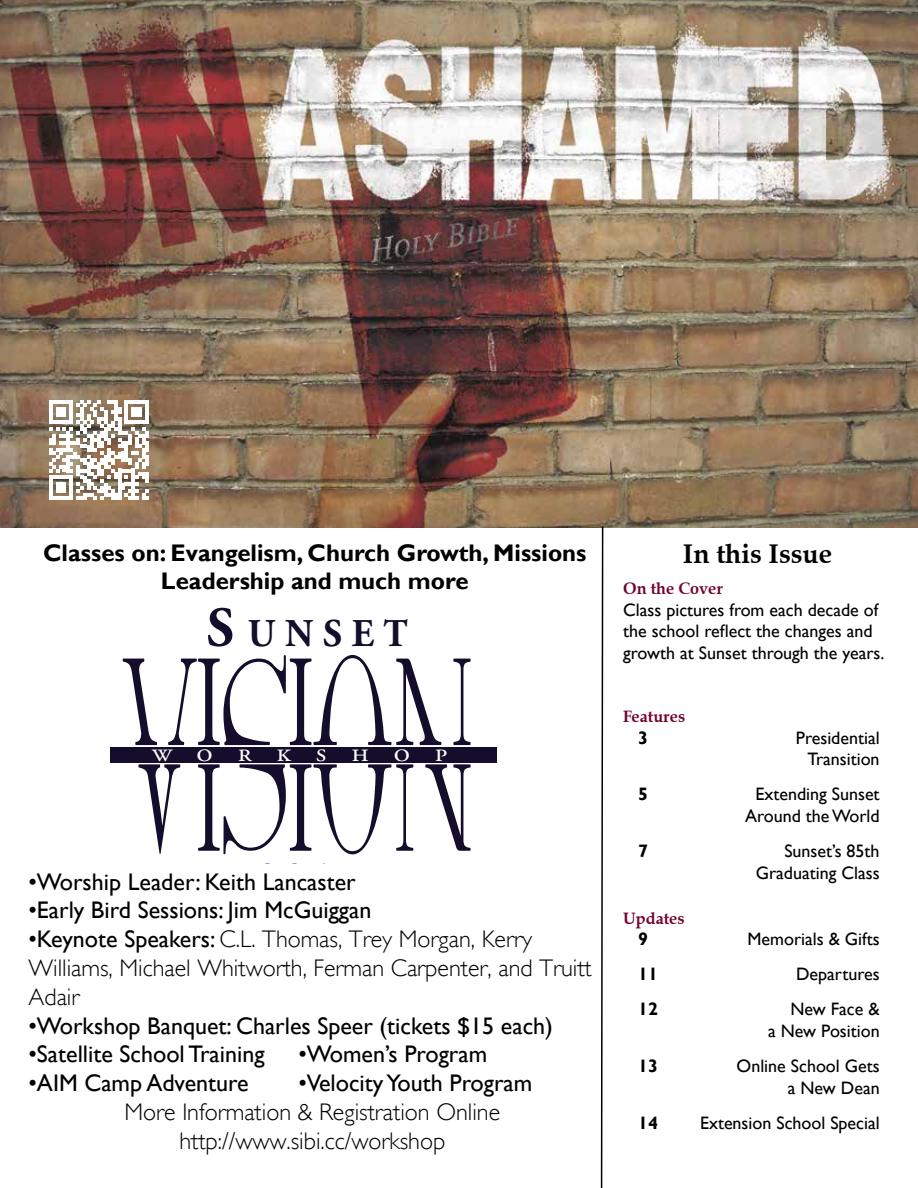
<style>
.page{position:relative;width:918px;height:1188px;background:#fff}
.page>*{position:absolute;margin:0;border:0;box-sizing:border-box;transform-origin:0 0}
.t1{font:263.7px "Via A Vis";color:#140e2c;scale:.55 1}
.t2{font:700 39.75px "Adobe Garamond Pro";color:#140e2c;scale:.96 1}
.t3{font:700 39.3px "Adobe Garamond Pro";letter-spacing:.26em;color:#140e2c;scale:.96 1}
.t4{font:700 27px "Zapf Calligraphic 801 BT";color:#000}
.t5{font:26.25px "Adobe Garamond Pro";letter-spacing:.865em;color:#fff;scale:1.1 1}
.t6{font:24px "Gill Sans";color:#000}
.t7{font:300 24px/28.8px "Gill Sans";color:#000}
.t8{font:700 24px/28.8px "Gill Sans";color:#000;text-align:center}
.t9{font:18px/21.6px "Gill Sans";color:#000;text-align:right}
.t10{font:700 18px "Gill Sans";color:#000}
.t11{font:700 16.5px "Zapf Calligraphic 801 BT";color:#72042f}
.s1{font-size:56.1px}
.s2{font-weight:400}
</style>
<div class="page">
<img style="left:0;top:0;width:918px;height:527px">
<div style="left:111px;top:747px;width:386px;height:16px;background:#140e2c"></div>
<svg style="left:600px;top:525px;width:4px;height:663px"></svg>
<svg style="left:49px;top:400px;width:100px;height:100px"></svg>
<h3 class="t8" style="left:43px;top:539px;width:545px">Classes on: Evangelism, Church Growth, Missions<br>Leadership and much more</h3>
<h3 class="t3" style="left:207px;top:610px;width:211px"><span class="s1">S</span> UNSET</h3>
<h1 class="t1" style="left:122px;top:628px;width:641px">VISION</h1>
<h3 class="t5" style="left:152px;top:737px;width:270px">workshop</h3>
<h2 class="t2" style="left:257px;top:853px;width:108px">2017</h2>
<h3 class="t6" style="left:28px;top:867px;width:329px">•Worship Leader: Keith Lancaster</h3>
<h3 class="t6" style="left:28px;top:896px;width:344px">•Early Bird Sessions: Jim McGuiggan</h3>
<h3 class="t7" style="left:28px;top:925px;width:565px"><span class="s2">•Keynote Speakers:</span> C.L. Thomas, Trey Morgan, Kerry<br>Williams, Michael Whitworth, Ferman Carpenter, and Truitt<br>Adair</h3>
<h3 class="t6" style="left:28px;top:1011px;width:526px">•Workshop Banquet: Charles Speer (tickets $15 each)</h3>
<h3 class="t6" style="left:28px;top:1040px;width:238px">•Satellite School Training</h3>
<h3 class="t6" style="left:298px;top:1040px;width:190px">•Women’s Program</h3>
<h3 class="t6" style="left:28px;top:1069px;width:222px">•AIM Camp Adventure</h3>
<h3 class="t6" style="left:298px;top:1069px;width:235px">•Velocity Youth Program</h3>
<h3 class="t7" style="left:124px;top:1097px;width:377px;text-align:center">More Information &amp; Registration Online http://www.sibi.cc/workshop</h3>
<h3 class="t4" style="left:683px;top:537px;width:151px">In this Issue</h3>
<p class="t11" style="left:623px;top:578px;width:101px">On the Cover</p>
<p class="t9" style="left:623px;top:599px;width:263px;text-align:left">Class pictures from each decade of the school reflect the changes and growth at Sunset through the years.</p>
<p class="t11" style="left:623px;top:706px;width:64px">Features</p>
<p class="t10" style="left:638px;top:727px;width:11px">3</p>
<p class="t9" style="left:796px;top:727px;width:85px">Presidential<br>Transition</p>
<p class="t10" style="left:638px;top:783px;width:11px">5</p>
<p class="t9" style="left:745px;top:784px;width:136px;text-align:center">Extending Sunset<br>Around the World</p>
<p class="t10" style="left:638px;top:840px;width:11px">7</p>
<p class="t9" style="left:756px;top:840px;width:125px">Sunset’s 85th<br>Graduating Class</p>
<p class="t11" style="left:623px;top:908px;width:63px">Updates</p>
<p class="t10" style="left:638px;top:928px;width:11px">9</p>
<p class="t9" style="left:748px;top:929px;width:134px">Memorials &amp; Gifts</p>
<p class="t10" style="left:638px;top:963px;width:21px">11</p>
<p class="t9" style="left:796px;top:964px;width:85px">Departures</p>
<p class="t10" style="left:638px;top:998px;width:21px">12</p>
<p class="t9" style="left:768px;top:999px;width:113px">New Face &amp;<br>a New Position</p>
<p class="t10" style="left:638px;top:1055px;width:21px">13</p>
<p class="t9" style="left:737px;top:1056px;width:145px">Online School Gets a New Dean</p>
<p class="t10" style="left:638px;top:1112px;width:21px">14</p>
<p class="t9" style="left:700px;top:1112px;width:181px">Extension School Special</p>
</div>
